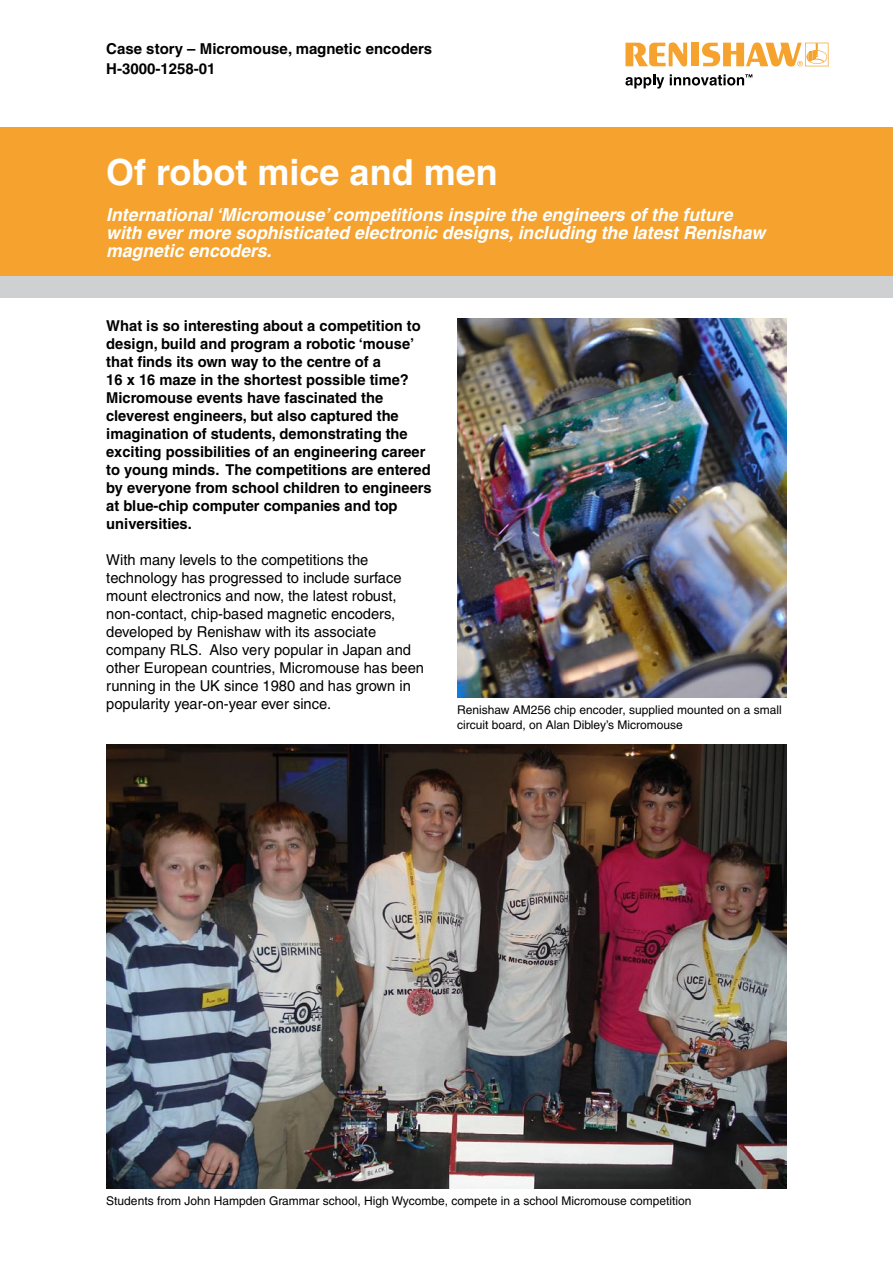
<style>
.page{position:relative;width:893px;height:1263px;background:#fff}
.page>*{position:absolute;margin:0;border:0;box-sizing:border-box;transform-origin:0 0}
.t1{font:700 36px "Helvetica CE";color:#fff}
.t2{font:italic 700 18px/18px "Helvetica";color:#fff}
.t3{font:700 15px/18px "Helvetica";color:#000}
.t4{font:15px/18px "Helvetica";color:#000}
.t5{font:700 15px/19.5px "Helvetica CE";color:#000}
.t6{font:12px/15px "Helvetica";color:#000}
</style>
<div class="page">
<div style="left:0;top:128px;width:893px;height:149px;background:#f5a32e"></div>
<div style="left:0;top:276px;width:893px;height:22px;background:#cfd0d1"></div>
<svg style="left:626px;top:74px;width:38px;height:15px"></svg>
<svg style="left:626px;top:43px;width:61px;height:24px"></svg>
<div style="left:691px;top:43px;width:8px;height:23px;background:#f5a32e"></div>
<svg style="left:702px;top:43px;width:126px;height:24px"></svg>
<svg style="left:670px;top:74px;width:82px;height:12px"></svg>
<img style="left:457px;top:319px;width:330px;height:378px">
<img style="left:106px;top:744px;width:681px;height:445px">
<p class="t5" style="left:106px;top:39px;width:327px">Case story – Micromouse, magnetic encoders<br>H-3000-1258-01</p>
<h1 class="t1" style="left:106px;top:152px;width:393px">Of robot mice and men</h1>
<p class="t2" style="left:106px;top:206px;width:660px">International ‘Micromouse’ competitions inspire the engineers of the future with ever more sophisticated electronic designs, including the latest Renishaw magnetic encoders.</p>
<p class="t3" style="left:106px;top:316px;width:327px">What is so interesting about a competition to design, build and program a robotic ‘mouse’ that finds its own way to the centre of a<br>16 x 16 maze in the shortest possible time?<br>Micromouse events have fascinated the cleverest engineers, but also captured the imagination of students, demonstrating the exciting possibilities of an engineering career to young minds. The competitions are entered by everyone from school children to engineers at blue-chip computer companies and top universities.</p>
<p class="t4" style="left:106px;top:550px;width:319px">With many levels to the competitions the technology has progressed to include surface mount electronics and now, the latest robust, non-contact, chip-based magnetic encoders, developed by Renishaw with its associate company RLS. Also very popular in Japan and other European countries, Micromouse has been running in the UK since 1980 and has grown in popularity year-on-year ever since.</p>
<p class="t6" style="left:457px;top:702px;width:326px">Renishaw AM256 chip encoder, supplied mounted on a small circuit board, on Alan Dibley’s Micromouse</p>
<p class="t6" style="left:106px;top:1193px;width:587px">Students from John Hampden Grammar school, High Wycombe, compete in a school Micromouse competition</p>
</div>
